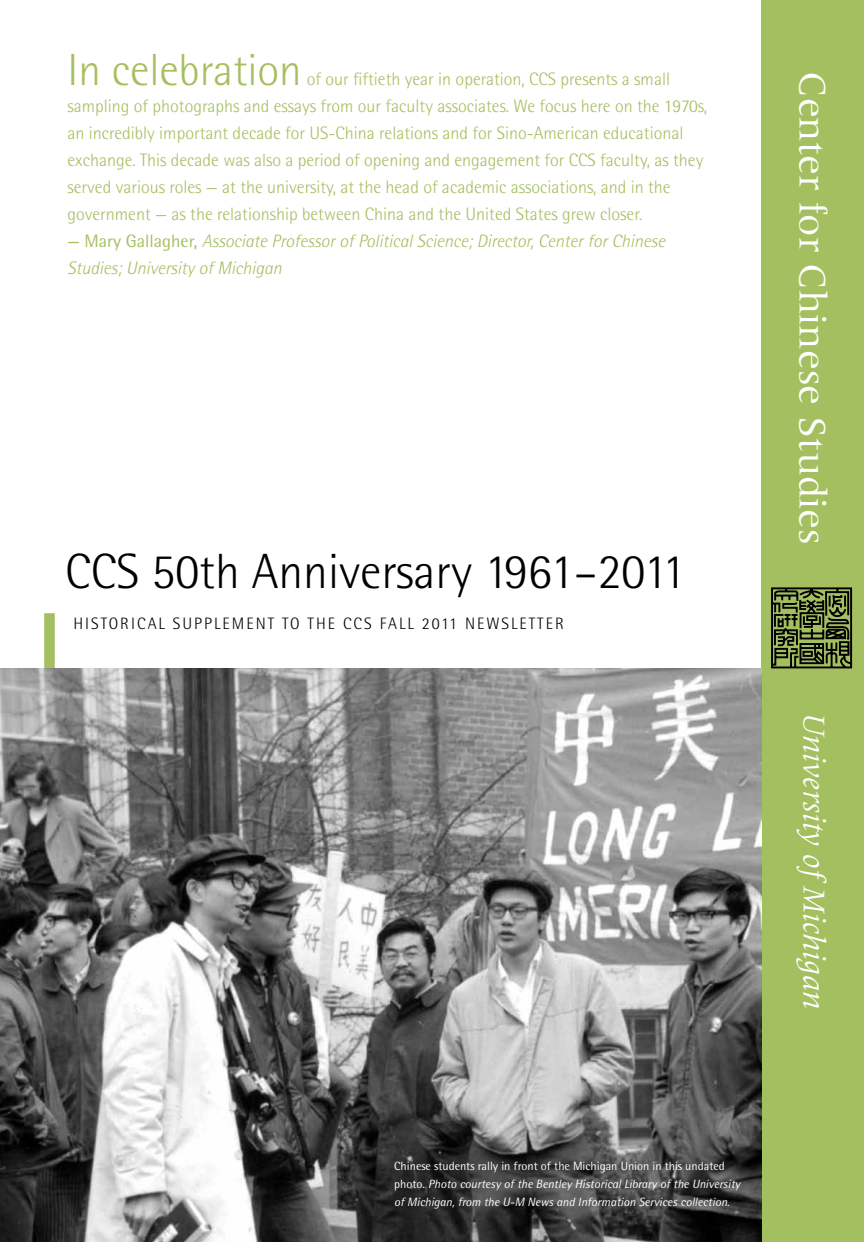
<style>
.page{position:relative;width:864px;height:1242px;background:#fff}
.page>*{position:absolute;margin:0;border:0;box-sizing:border-box;transform-origin:0 0}
.t1{font:300 49.5px "Rotis Semi Sans";color:#000}
.t2{font:300 45px "Rotis Semi Sans";color:#a4bf5f}
.t3{font:39.9px "Meridien";color:#fff}
.t4{font:italic 32.7px "Meridien";color:#fff}
.t5{font:300 18px/27px "Rotis Semi Sans";color:#a4bf5f}
.t6{font:italic 300 18px/27px "Rotis Semi Sans";color:#a4bf5f}
.t7{font:300 16.5px "Rotis Semi Sans";letter-spacing:.12em;color:#000}
.t8{font:italic 12px/18px "Rotis Semi Sans";color:#fff}
.s1{font-weight:400;font-style:normal}
.s2{font-style:normal}
</style>
<div class="page">
<div style="left:44px;top:613px;width:11px;height:56px;background:#a4bf5f"></div>
<div style="left:762px;top:0;width:102px;height:1242px;background:#a4bf5f"></div>
<svg style="left:771px;top:587px;width:82px;height:82px"></svg>
<img style="left:0;top:669px;width:762px;height:573px">
<h2 class="t2" style="left:68px;top:44px;width:236px">I n celebration</h2>
<p class="t5" style="left:68px;top:66px;width:641px;text-indent:239px">of our fiftieth year in operation, CCS presents a small sampling of photographs and essays from our faculty associates. We focus here on the 1970s, an incredibly important decade for US-China relations and for Sino-American educational exchange. This decade was also a period of opening and engagement for CCS faculty, as they served various roles — at the university, at the head of academic associations, and in the government — as the relationship between China and the U nited States grew closer.</p>
<p class="t6" style="left:68px;top:227px;width:599px"><span class="s1">— Mary Gallagher,</span> Associate Professor of Political Science; Director, Center for Chinese<br>Studies; University of Michigan</p>
<h1 class="t1" style="left:65px;top:542px;width:622px">CCS 50th Anniversary 1961–2011</h1>
<p class="t7" style="left:73px;top:614px;width:492px">His torical Supplement to th e CCS FALL 2011 N ews letter</p>
<h3 class="t3" style="left:835px;top:71px;width:476px;rotate:90deg">Center for Chinese Studies</h3>
<h3 class="t4" style="left:831px;top:712px;width:299px;rotate:90deg">University of Michigan</h3>
<p class="t8" style="left:394px;top:1157px;width:348px"><span class="s2">Chinese students rally in front of the Michigan Union in this undated photo.</span> Photo courtesy of the Bentley Historical Library of the University of Michigan, from the U-M News and Information Services collection.</p>
</div>
